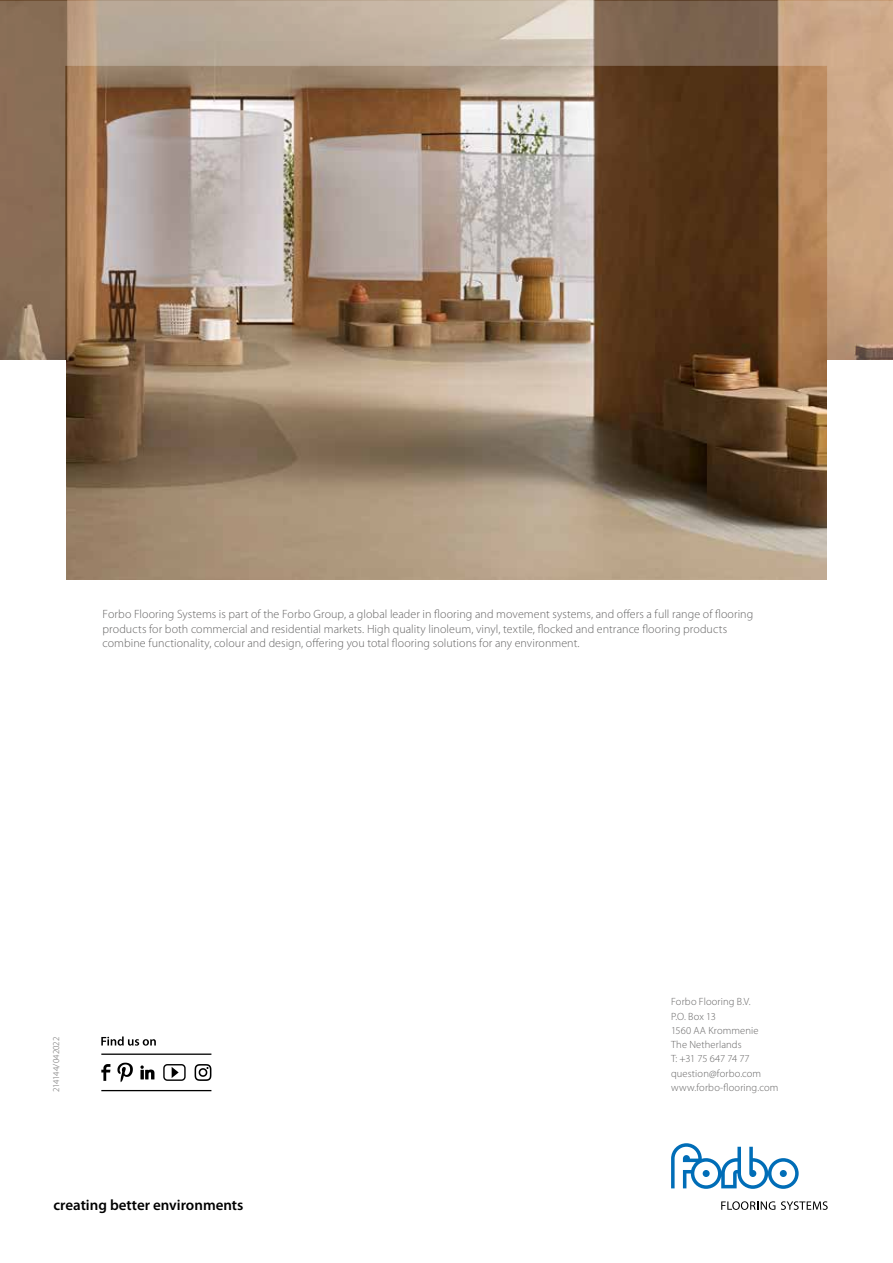
<style>
.page{position:relative;width:893px;height:1263px;background:#fff}
.page>*{position:absolute;margin:0;border:0;box-sizing:border-box;transform-origin:0 0}
.t1{font:600 15px "Myriad Pro";color:#000}
.t2{font:300 12px/14.4px "Myriad Pro";letter-spacing:.005em;color:#646363}
.t3{font:300 10.5px/14.2px "Myriad Pro";letter-spacing:.015em;color:#646363}
.t4{font:300 9px "Myriad Pro";letter-spacing:-.015em;color:#646363}
</style>
<div class="page">
<img style="left:0;top:1px;width:893px;height:579px">
<div style="left:0;top:360px;width:65px;height:222px;background:#fff"></div>
<div style="left:828px;top:360px;width:65px;height:222px;background:#fff"></div>
<svg style="left:721px;top:1201px;width:54px;height:9px"></svg>
<svg style="left:781px;top:1201px;width:47px;height:9px"></svg>
<svg style="left:671px;top:1143px;width:128px;height:46px"></svg>
<svg style="left:195px;top:1064px;width:16px;height:17px"></svg>
<svg style="left:101px;top:1036px;width:55px;height:10px"></svg>
<svg style="left:101px;top:1064px;width:9px;height:17px"></svg>
<svg style="left:117px;top:1063px;width:16px;height:19px"></svg>
<svg style="left:140px;top:1065px;width:14px;height:14px"></svg>
<svg style="left:163px;top:1064px;width:23px;height:17px"></svg>
<hr style="left:101px;top:1053px;width:110px;height:2px;background:#000">
<hr style="left:101px;top:1090px;width:110px;height:1px;background:#000">
<p class="t2" style="left:103px;top:607px;width:652px">Forbo Flooring Systems is part of the Forbo Group, a global leader in flooring and movement systems, and offers a full range of flooring products for both commercial and residential markets. High quality linoleum, vinyl, textile, flocked and entrance flooring products combine functionality, colour and design, offering you total flooring solutions for any environment.</p>
<p class="t4" style="left:51px;top:1092px;width:57px;rotate:-90deg">214144/042022</p>
<p class="t3" style="left:671px;top:995px;width:109px">Forbo Flooring B.V.<br>P.O. Box 13<br>1560 AA Krommenie<br>The Netherlands<br>T: +31 75 647 74 77 question@forbo.com www.forbo-flooring.com</p>
<p class="t1" style="left:53px;top:1196px;width:192px">creating better environments</p>
</div>
